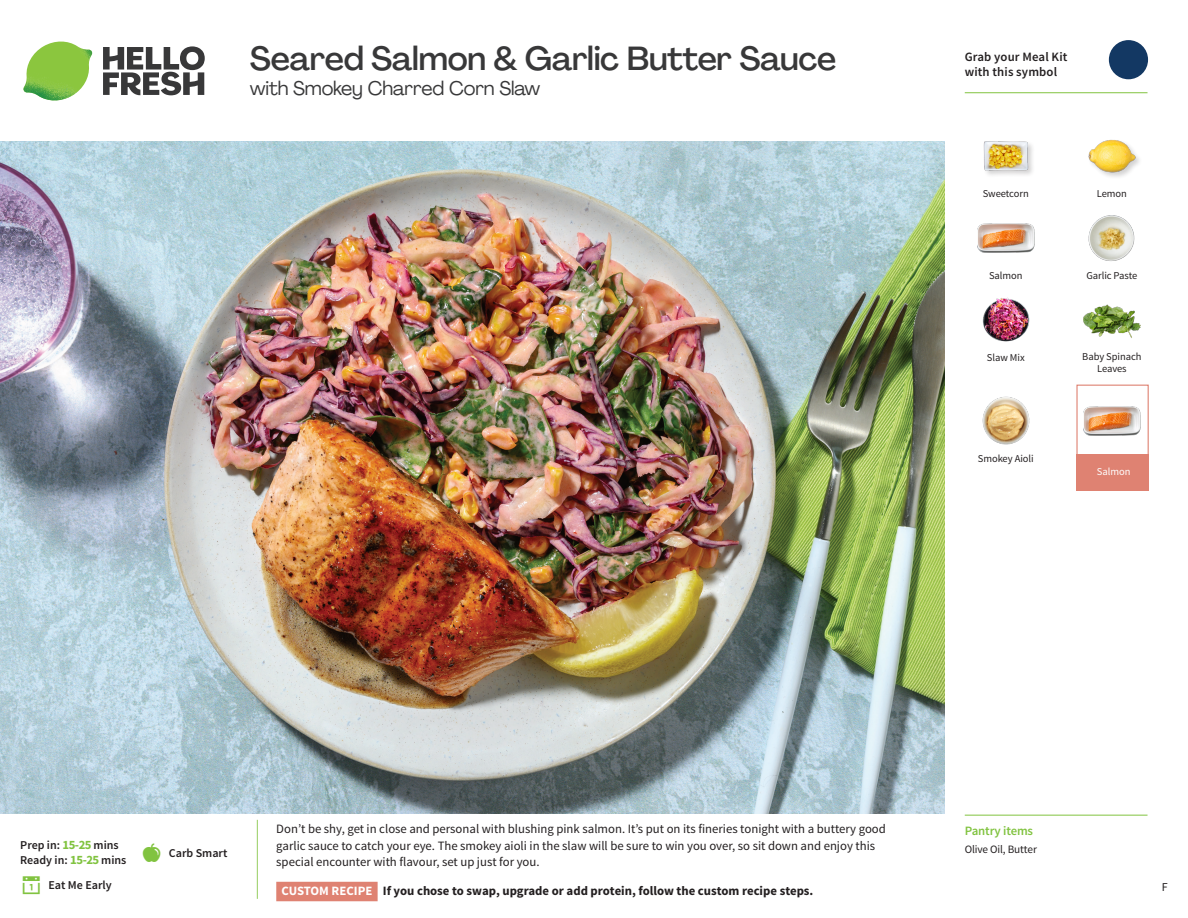
<style>
.page{position:relative;width:1188px;height:918px;background:#fff}
.page>*{position:absolute;margin:0;border:0;box-sizing:border-box;transform-origin:0 0}
._15_Titel_UK{font:500 33px "Agrandir";letter-spacing:-.01em;color:#383839}
._15_Titel_UK-2{font:19.5px "Agrandir";letter-spacing:-.01em;color:#383839}
.Step_6_Text_AU{font:12.75px/16.5px "Source Sans Pro";color:#231f20}
.Step_6_Text_AU-2{font:700 12.75px "Source Sans Pro";color:#231f20}
.t1{font:600 12.75px/15px "Source Sans Pro";letter-spacing:.01em;color:#231f20}
._04_Headers_Front{font:600 12.75px "Source Sans Pro";letter-spacing:-.01em;color:#81c340}
._04_Intro{font:600 12px "Source Sans Pro";color:#231f20}
.t2{font:12px "Source Sans Pro";color:#231f20}
._05_Pantry{font:11.25px "Source Sans Pro";letter-spacing:-.01em;color:#231f20}
._18_FRONT_ingredient{font:10.5px/12px "Source Sans Pro";letter-spacing:-.005em;color:#231f20;text-align:center}
._18_FRONT_ingredient-2{font:10.5px "Source Sans Pro";letter-spacing:-.005em;color:#fff}
.s1{font-weight:700;font-size:12.75px;color:#81c340}
.s2{color:#fff}
</style>
<div class="page">
<svg style="left:103px;top:46px;width:102px;height:49px"></svg>
<img style="left:23px;top:42px;width:69px;height:59px">
<img style="left:0;top:142px;width:945px;height:672px">
<div style="left:1076px;top:385px;width:73px;height:72px;border:1px solid #df8272"></div>
<div style="left:1076px;top:454px;width:73px;height:37px;background:#df8272"></div>
<img style="left:1083px;top:406px;width:58px;height:30px">
<img style="left:1083px;top:304px;width:58px;height:34px">
<img style="left:982px;top:396px;width:48px;height:49px">
<img style="left:982px;top:297px;width:48px;height:45px">
<img style="left:977px;top:223px;width:57px;height:30px">
<img style="left:1088px;top:215px;width:47px;height:46px">
<img style="left:983px;top:141px;width:50px;height:34px">
<img style="left:1088px;top:139px;width:51px;height:38px">
<svg style="left:256px;top:819px;width:122px;height:83px"></svg>
<hr style="left:965px;top:815px;width:183px;height:1px;background:#81c340">
<svg style="left:1091px;top:40px;width:58px;height:54px"></svg>
<hr style="left:965px;top:92px;width:183px;height:1px;background:#81c340">
<p class="_15_Titel_UK" style="left:250px;top:38px;width:588px">Seared Salmon &amp; Garlic Butter Sauce</p>
<p class="_15_Titel_UK-2" style="left:250px;top:76px;width:292px">with Smokey Charred Corn Slaw</p>
<p class="t1" style="left:965px;top:50px;width:104px">Grab your Meal Kit with this symbol</p>
<p class="_18_FRONT_ingredient" style="left:983px;top:188px;width:48px">Sweetcorn</p>
<p class="_18_FRONT_ingredient" style="left:1097px;top:188px;width:32px">Lemon</p>
<p class="_18_FRONT_ingredient" style="left:989px;top:270px;width:35px">Salmon</p>
<p class="_18_FRONT_ingredient" style="left:987px;top:352px;width:39px">Slaw Mix</p>
<p class="_18_FRONT_ingredient" style="left:978px;top:452px;width:57px">Smokey Aioli</p>
<p class="_18_FRONT_ingredient" style="left:1086px;top:270px;width:53px">Garlic Paste</p>
<p class="_18_FRONT_ingredient" style="left:1082px;top:351px;width:61px">Baby Spinach<br>Leaves</p>
<p class="_18_FRONT_ingredient-2" style="left:1097px;top:465px;width:35px">Salmon</p>
<p class="_04_Intro" style="left:20px;top:837px;width:100px">Prep in: <span class="s1">15-25</span> mins</p>
<p class="_04_Intro" style="left:20px;top:852px;width:108px">Ready in: <span class="s1">15-25</span> mins</p>
<p class="_04_Intro" style="left:48px;top:877px;width:65px">Eat Me Early</p>
<p class="_04_Intro" style="left:169px;top:846px;width:60px">Carb Smart</p>
<p class="Step_6_Text_AU" style="left:276px;top:821px;width:611px">Don’t be shy, get in close and personal with blushing pink salmon. It’s put on its fineries tonight with a buttery good garlic sauce to catch your eye. The smokey aioli in the slaw will be sure to win you over, so sit down and enjoy this special encounter with flavour, set up just for you.</p>
<p class="Step_6_Text_AU-2" style="left:281px;top:883px;width:533px"><span class="s2">CUSTOM RECIPE</span> If you chose to swap, upgrade or add protein, follow the custom recipe steps.</p>
<p class="_04_Headers_Front" style="left:965px;top:822px;width:70px">Pantry items</p>
<p class="_05_Pantry" style="left:965px;top:842px;width:74px">Olive Oil, Butter</p>
<p class="t2" style="left:1162px;top:879px;width:7px">F</p>
</div>
